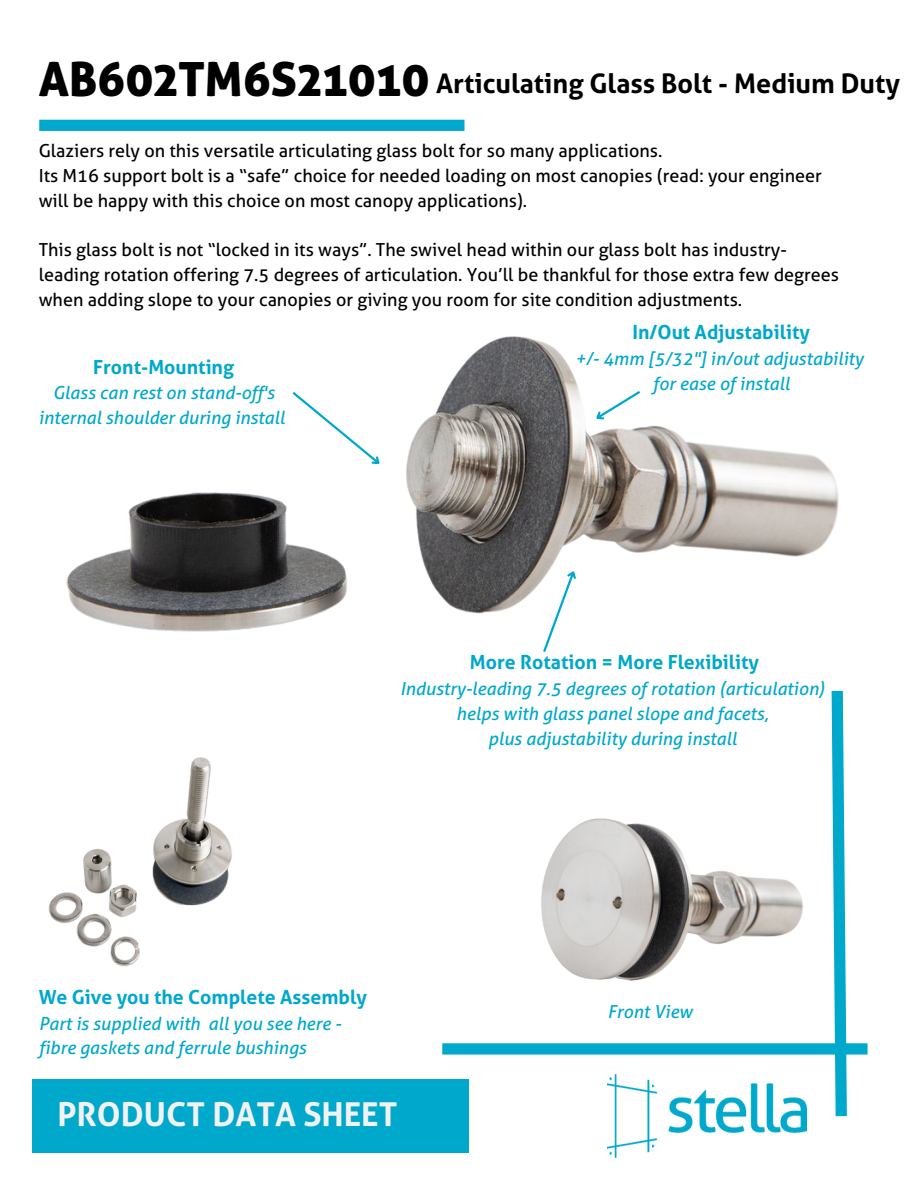
<style>
.page{position:relative;width:918px;height:1188px;background:#fff}
.page>*{position:absolute;margin:0;border:0;box-sizing:border-box;transform-origin:0 0}
.t1{font:47.25px "Aller Display";color:#000}
.t2{font:700 33px "Aller";color:#f1f2f2}
.t3{font:700 27px "Aller";color:#000}
.t4{font:700 19.5px "Aller";color:#00a8cb}
.t5{font:18px/24.8px "Aller";color:#000}
.t6{font:italic 18px/24.8px "Aller";color:#00a8cb;text-align:center}
</style>
<div class="page">
<svg style="left:831px;top:690px;width:16px;height:427px"></svg>
<div style="left:32px;top:1079px;width:437px;height:74px;background:#00a8cb"></div>
<div style="left:442px;top:1043px;width:426px;height:12px;background:#00a8cb"></div>
<div style="left:39px;top:120px;width:426px;height:11px;background:#00a8cb"></div>
<img style="left:608px;top:1074px;width:199px;height:84px">
<img style="left:66px;top:336px;width:773px;height:296px">
<img style="left:48px;top:757px;width:184px;height:210px">
<img style="left:541px;top:818px;width:262px;height:163px">
<svg style="left:541px;top:567px;width:40px;height:85px"></svg>
<h1 class="t1" style="left:39px;top:53px;width:393px">AB602TM6S21010</h1>
<h3 class="t3" style="left:436px;top:68px;width:465px">Articulating Glass Bolt - Medium Duty</h3>
<p class="t5" style="left:39px;top:139px;width:785px">Glaziers rely on this versatile articulating glass bolt for so many applications.<br>Its M16 support bolt is a “safe” choice for needed loading on most canopies (read: your engineer will be happy with this choice on most canopy applications).</p>
<p class="t5" style="left:39px;top:238px;width:802px">This glass bolt is not “locked in its ways”. The swivel head within our glass bolt has industry&shy;leading rotation offering 7.5 degrees of articulation. You’ll be thankful for those extra few degrees when adding slope to your canopies or giving you room for site condition adjustments.</p>
<p class="t4" style="left:93px;top:355px;width:142px">Front-Mounting</p>
<p class="t6" style="left:38px;top:381px;width:248px">Glass can rest on stand-off's internal shoulder during install</p>
<p class="t4" style="left:633px;top:321px;width:179px">In/Out Adjustability</p>
<p class="t6" style="left:575px;top:347px;width:290px">+/- 4mm [5/32"] in/out adjustability for ease of install</p>
<p class="t4" style="left:470px;top:651px;width:291px">More Rotation = More Flexibility</p>
<p class="t6" style="left:400px;top:677px;width:426px">Industry-leading 7.5 degrees of rotation (articulation) helps with glass panel slope and facets,<br>plus adjustability during install</p>
<p class="t4" style="left:39px;top:986px;width:330px">We Give you the Complete Assembly</p>
<p class="t6" style="left:39px;top:1011px;width:304px;text-align:left">Part is supplied with all you see here - fibre gaskets and ferrule bushings</p>
<p class="t6" style="left:608px;top:1000px;width:87px">Front View</p>
<h2 class="t2" style="left:57px;top:1095px;width:342px">PRODUCT DATA SHEET</h2>
</div>
